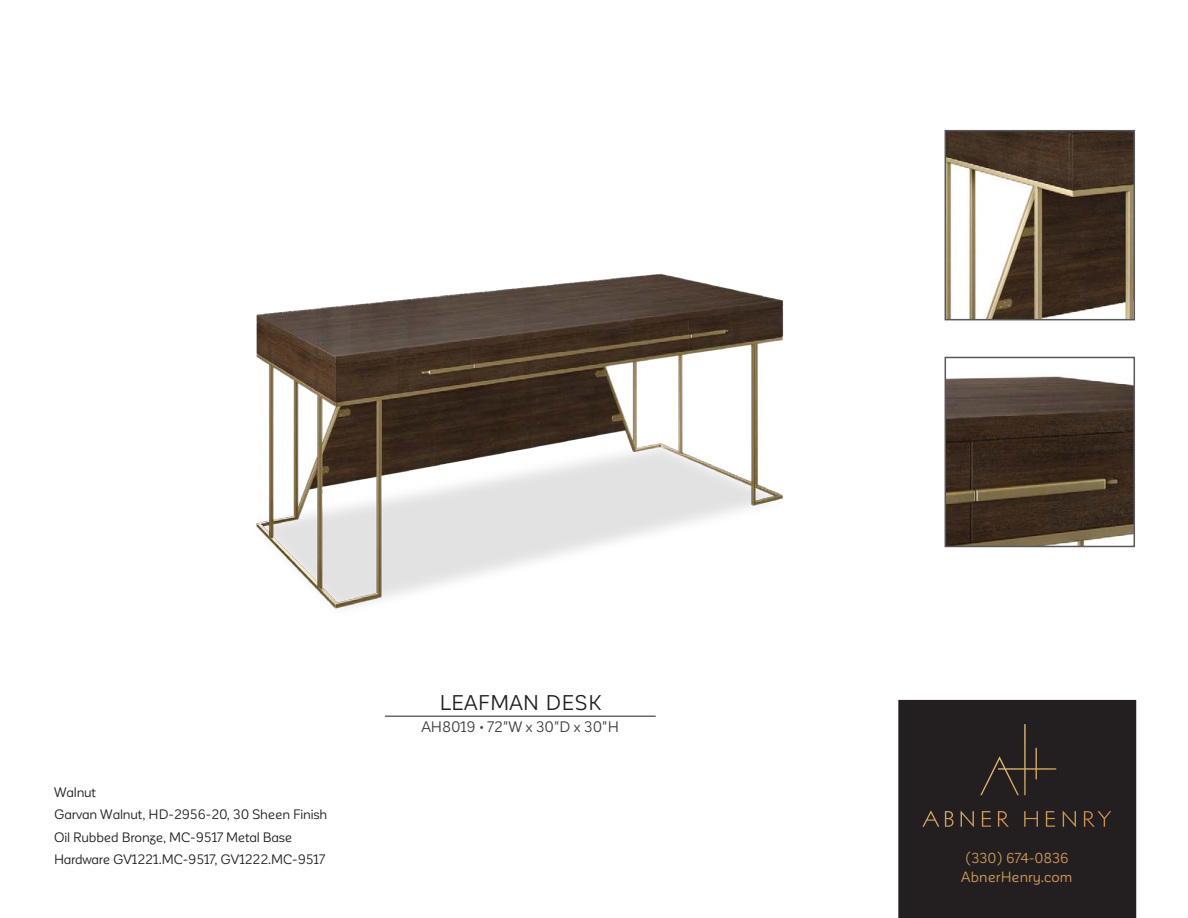
<style>
.page{position:relative;width:1188px;height:918px;background:#fff}
.page>*{position:absolute;margin:0;border:0;box-sizing:border-box;transform-origin:0 0}
.Tear_Sheet_Product_N{font:21px "Corporative Sans Alt";letter-spacing:.03em;color:#231f20}
.Main_Product_Specs{font:15px "Corporative Sans Alt";letter-spacing:-.01em;color:#3e3e3f}
.t1{font:14.55px "Corporative Sans Alt";letter-spacing:.01em;color:#d29b58}
.t2{font:14.25px "Corporative Sans Alt";letter-spacing:-.01em;color:#d29b58}
.Tear_Sheet_Specs{font:13.5px "Corporative Sans Alt";letter-spacing:-.01em;color:#231f20}
</style>
<div class="page">
<div style="left:898px;top:700px;width:238px;height:218px;background:#231f20"></div>
<img style="left:922px;top:724px;width:189px;height:103px">
<img style="left:948px;top:133px;width:184px;height:184px">
<div style="left:945px;top:130px;width:190px;height:190px;border:2px solid #57585a"></div>
<img style="left:948px;top:376px;width:184px;height:168px">
<div style="left:945px;top:357px;width:190px;height:190px;border:2px solid #57585a"></div>
<img style="left:256px;top:273px;width:528px;height:443px">
<hr style="left:385px;top:716px;width:271px;height:1px;background:#231f20">
<p class="Tear_Sheet_Specs" style="left:54px;top:785px;width:44px">Walnut</p>
<p class="Tear_Sheet_Specs" style="left:54px;top:807px;width:275px">Garvan Walnut, HD-2956-20, 30 Sheen Finish</p>
<p class="Tear_Sheet_Specs" style="left:54px;top:830px;width:240px">Oil Rubbed Bronze, MC-9517 Metal Base</p>
<p class="Tear_Sheet_Specs" style="left:54px;top:852px;width:273px">Hardware GV1221.MC-9517, GV1222.MC-9517</p>
<p class="Tear_Sheet_Product_N" style="left:440px;top:691px;width:163px">LEAFMAN DESK</p>
<p class="Main_Product_Specs" style="left:422px;top:719px;width:199px">AH8019 • 72"W x 30"D x 30"H</p>
<p class="t2" style="left:965px;top:850px;width:106px">(330) 674-0836</p>
<p class="t1" style="left:961px;top:869px;width:113px">AbnerHenry.com</p>
</div>
